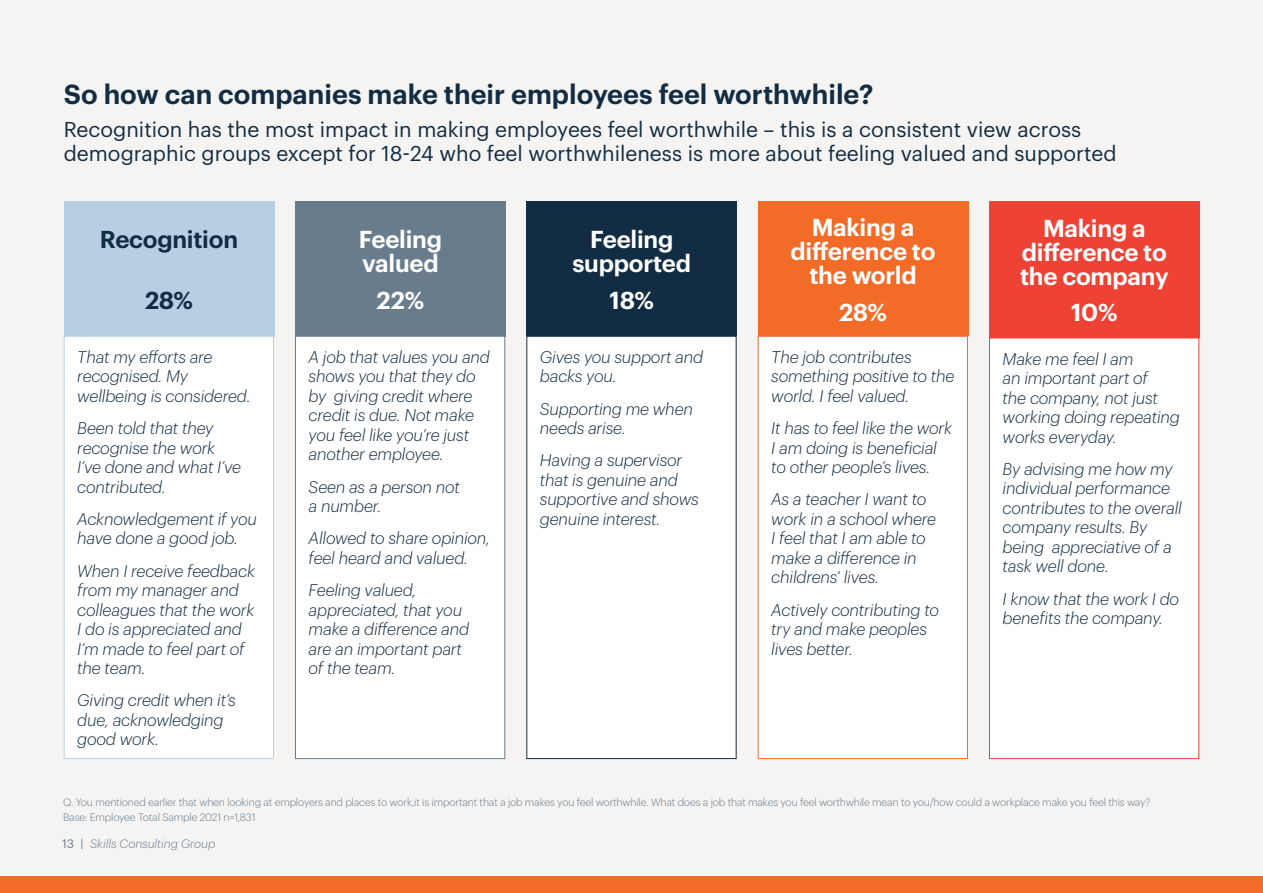
<style>
.page{position:relative;width:1263px;height:893px;background:#f5f4f3}
.page>*{position:absolute;margin:0;border:0;box-sizing:border-box;transform-origin:0 0}
._05_Heading_Small{font:600 27px "Graphik";color:#122d43}
._04_Body{font:600 24px/24px "Graphik";letter-spacing:-.01em;color:#fff;text-align:center}
._04_Body-2{font:600 24px "Graphik";letter-spacing:-.01em;color:#122d43}
._05_Heading_Small-2{font:21px/24px "Graphik";color:#122d43}
._04_Body-3{font:italic 300 16.5px/19.5px "Graphik";letter-spacing:-.01em;color:#122d43}
.t1{font:italic 300 12px "Graphik";color:#697c8c}
._05_Heading_Small-3{font:300 10.5px/15px "Graphik";letter-spacing:-.015em;color:#697c8c}
.s1{font-weight:400;font-style:normal}
</style>
<div class="page">
<div style="left:0;top:876px;width:1263px;height:17px;background:#f36c27"></div>
<div style="left:64px;top:201px;width:210px;height:136px;background:#b8cfe3"></div>
<div style="left:527px;top:201px;width:210px;height:135px;background:#122d43"></div>
<div style="left:295px;top:201px;width:210px;height:136px;background:#697c8c"></div>
<div style="left:758px;top:201px;width:210px;height:135px;background:#f36c27"></div>
<div style="left:989px;top:201px;width:210px;height:136px;background:#ee4234"></div>
<div style="left:64px;top:336px;width:209px;height:423px;background:#fff"></div>
<div style="left:64px;top:336px;width:210px;height:423px;border:1px solid #b8cfe3"></div>
<div style="left:527px;top:336px;width:209px;height:423px;background:#fff"></div>
<div style="left:526px;top:336px;width:210px;height:423px;border:1px solid #122d43"></div>
<div style="left:295px;top:336px;width:210px;height:423px;background:#fff"></div>
<div style="left:295px;top:336px;width:210px;height:423px;border:1px solid #697c8c"></div>
<div style="left:758px;top:336px;width:209px;height:423px;background:#fff"></div>
<div style="left:758px;top:336px;width:210px;height:423px;border:1px solid #f36c27"></div>
<div style="left:989px;top:338px;width:210px;height:421px;background:#fff"></div>
<div style="left:989px;top:338px;width:210px;height:421px;border:1px solid #ee4234"></div>
<p class="_05_Heading_Small" style="left:64px;top:74px;width:811px">So how can companies make their employees feel worthwhile?</p>
<p class="_05_Heading_Small-2" style="left:64px;top:115px;width:1054px">Recognition has the most impact in making employees feel worthwhile – this is a consistent view across demographic groups except for 18-24 who feel worthwhileness is more about feeling valued and supported</p>
<p class="_04_Body-2" style="left:100px;top:221px;width:140px">Recognition</p>
<p class="_04_Body-2" style="left:145px;top:282px;width:49px">28%</p>
<p class="_04_Body-3" style="left:77px;top:346px;width:175px">That my efforts are recognised. My wellbeing is considered.</p>
<p class="_04_Body-3" style="left:77px;top:417px;width:165px">Been told that they recognise the work<br>I’ve done and what I’ve contributed.</p>
<p class="_04_Body-3" style="left:77px;top:508px;width:181px">Acknowledgement if you have done a good job.</p>
<p class="_04_Body-3" style="left:77px;top:560px;width:179px">When I receive feedback from my manager and colleagues that the work<br>I do is appreciated and<br>I’m made to feel part of the team.</p>
<p class="_04_Body-3" style="left:77px;top:689px;width:160px">Giving credit when it’s due, acknowledging good work.</p>
<p class="_04_Body" style="left:359px;top:225px;width:85px;text-align:left">Feeling valued</p>
<p class="_04_Body" style="left:377px;top:286px;width:49px">22%</p>
<p class="_04_Body-3" style="left:309px;top:346px;width:183px">A job that values you and shows you that they do by giving credit where credit is due. Not make you feel like you’re just another employee.</p>
<p class="_04_Body-3" style="left:309px;top:476px;width:153px">Seen as a person not a number.</p>
<p class="_04_Body-3" style="left:309px;top:527px;width:183px">Allowed to share opinion, feel heard and valued.</p>
<p class="_04_Body-3" style="left:309px;top:579px;width:162px">Feeling valued, appreciated, that you make a difference and are an important part of the team.</p>
<p class="_04_Body" style="left:572px;top:225px;width:120px">Feeling supported</p>
<p class="_04_Body" style="left:610px;top:286px;width:46px">18%</p>
<p class="_04_Body-3" style="left:540px;top:346px;width:165px">Gives you support and backs you.</p>
<p class="_04_Body-3" style="left:540px;top:398px;width:154px">Supporting me when needs arise.</p>
<p class="_04_Body-3" style="left:540px;top:449px;width:160px">Having a supervisor that is genuine and supportive and shows genuine interest.</p>
<p class="_04_Body" style="left:790px;top:213px;width:147px">Making a difference to the world</p>
<p class="_04_Body" style="left:839px;top:298px;width:49px">28%</p>
<p class="_04_Body-3" style="left:771px;top:346px;width:185px">The job contributes something positive to the world. I feel valued.</p>
<p class="_04_Body-3" style="left:771px;top:417px;width:182px">It has to feel like the work<br>I am doing is beneficial to other people’s lives.</p>
<p class="_04_Body-3" style="left:771px;top:488px;width:166px">As a teacher I want to work in a school where<br>I feel that I am able to make a difference in childrens’ lives.</p>
<p class="_04_Body-3" style="left:771px;top:599px;width:169px">Actively contributing to try and make peoples lives better.</p>
<p class="_04_Body" style="left:1020px;top:214px;width:150px">Making a difference to the company</p>
<p class="_04_Body" style="left:1071px;top:299px;width:48px">10%</p>
<p class="_04_Body-3" style="left:1003px;top:348px;width:179px">Make me feel I am<br>an important part of<br>the company, not just working doing repeating works everyday.</p>
<p class="_04_Body-3" style="left:1003px;top:458px;width:181px">By advising me how my individual performance contributes to the overall company results. By being appreciative of a task well done.</p>
<p class="_04_Body-3" style="left:1003px;top:588px;width:178px">I know that the work I do benefits the company.</p>
<p class="_05_Heading_Small-3" style="left:63px;top:794px;width:1089px">Q. You mentioned earlier that when looking at employers and places to work,it is important that a job makes you feel worthwhile. What does a job that makes you feel worthwhile mean to you/how could a workplace make you feel this way?<br>Base: Employee Total Sample 2021 n=1,831</p>
<p class="t1" style="left:62px;top:835px;width:155px"><span class="s1">13 |</span> Skills Consulting Group</p>
</div>
